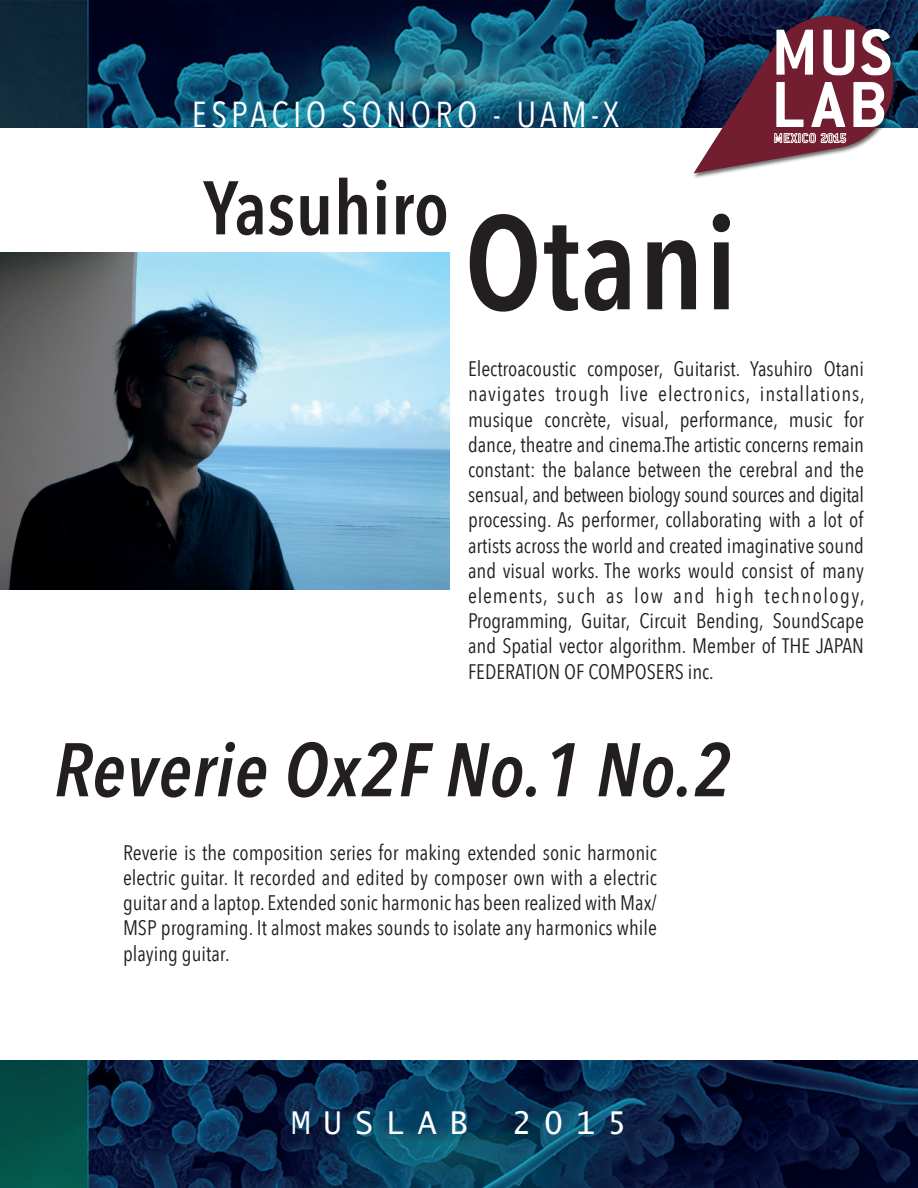
<style>
.page{position:relative;width:918px;height:1188px;background:#fff}
.page>*{position:absolute;margin:0;border:0;box-sizing:border-box;transform-origin:0 0}
.t1{font:600 131.1px "Avenir Next Condensed";letter-spacing:.005em;color:#231f20}
.t2{font:italic 600 75px "Avenir Next Condensed";letter-spacing:.01em;color:#231f20}
.t3{font:600 75px "Avenir Next Condensed";letter-spacing:.005em;color:#231f20}
.t4{font:700 71.4px "Conduit ITC";letter-spacing:.04em;color:#fff}
.t5{font:36px "Avenir Next Condensed";letter-spacing:.12em;color:#fff}
.t6{font:31.5px "Lucida Sans Typewriter";letter-spacing:.4em;color:#fff}
.t7{font:21px/25.2px "Avenir Next Condensed";color:#231f20;text-align:justify}
</style>
<div class="page">
<img style="left:0;top:0;width:918px;height:128px">
<img style="left:0;top:1061px;width:918px;height:127px">
<img style="left:691px;top:13px;width:34px;height:165px">
<svg style="left:694px;top:7px;width:208px;height:166px;background:#633f54"></svg>
<img style="left:0;top:252px;width:450px;height:338px">
<h3 class="t5" style="left:192px;top:84px;width:429px">ESPACIO SONORO - UAM-X</h3>
<h2 class="t3" style="left:203px;top:143px;width:247px">Yasuhiro</h2>
<h1 class="t1" style="left:464px;top:150px;width:275px">Otani</h1>
<h3 class="t4" style="left:772px;top:11px;width:122px">MUS</h3>
<h3 class="t4" style="left:771px;top:63px;width:118px">LAB</h3>
<p class="t7" style="left:468px;top:355px;width:398px">Electroacoustic composer, Guitarist. Yasuhiro Otani navigates trough live electronics, installations, musique concrète, visual, performance, music for dance, theatre and cinema.The artistic concerns remain constant: the balance between the cerebral and the sensual, and between biology sound sources and digital processing. As performer, collaborating with a lot of artists across the world and created imaginative sound and visual works. The works would consist of many elements, such as low and high technology, Programming, Guitar, Circuit Bending, SoundScape and Spatial vector algorithm. Member of THE JAPAN FEDERATION OF COMPOSERS inc.</p>
<h2 class="t2" style="left:54px;top:725px;width:678px">Reverie Ox2F No.1 No.2</h2>
<p class="t7" style="left:123px;top:839px;width:536px">Reverie is the composition series for making extended sonic harmonic electric guitar. It recorded and edited by composer own with a electric guitar and a laptop. Extended sonic harmonic has been realized with Max/ MSP programing. It almost makes sounds to isolate any harmonics while playing guitar.</p>
<h3 class="t6" style="left:291px;top:1105px;width:178px">MUSLAB</h3>
<h3 class="t6" style="left:513px;top:1105px;width:115px">2015</h3>
</div>
